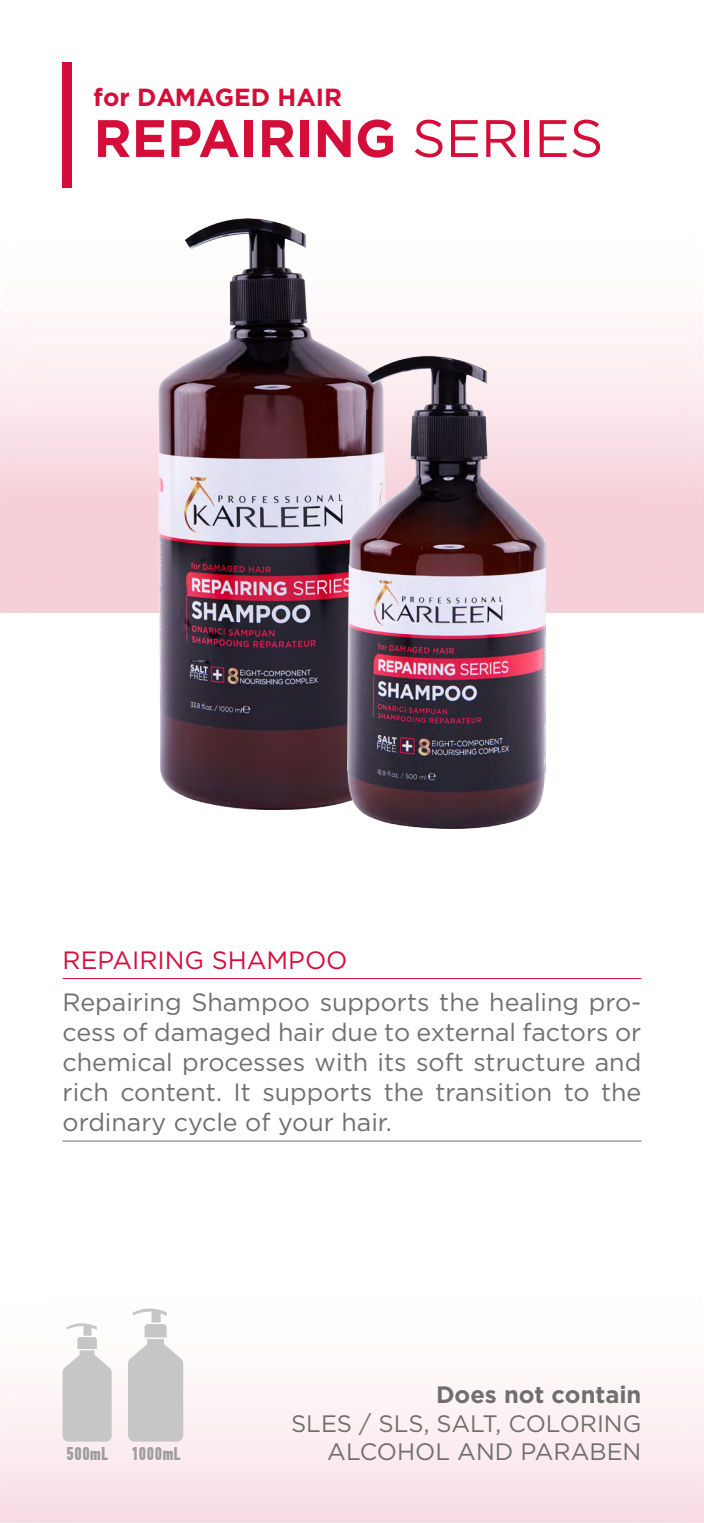
<style>
.page{position:relative;width:704px;height:1523px;background:#fff}
.page>*{position:absolute;margin:0;border:0;box-sizing:border-box;transform-origin:0 0}
.t1{font:700 52.56px "Gotham";color:#d40e39}
.t2{font:25px/30px "Gotham";color:#706f6f;text-align:justify}
.t3{font:25px "Gotham";color:#d50d3d}
.t4{font:700 24.75px "Gotham";color:#d40e39}
.t5{font:23.75px/28.5px "Gotham";color:#706f6f;text-align:right}
.t6{font:700 23.75px "Gotham";color:#706f6f}
.t7{font:700 18.44px "PF Din Text Comp Pro";color:#9d9d9c}
.s1{font-weight:400}
</style>
<div class="page">
<div style="left:0;top:188px;width:703px;height:425px;background:linear-gradient(to bottom,#fff,#f5c7d2)"></div>
<div style="left:0;top:1248px;width:703px;height:274px;background:linear-gradient(to bottom,#fff,#f9e1e7)"></div>
<hr style="left:62px;top:978px;width:579px;height:1px;background:#d50d3d">
<hr style="left:62px;top:1140px;width:579px;height:1px;background:#706f6f">
<svg style="left:62px;top:1318px;width:50px;height:123px"></svg>
<svg style="left:128px;top:1303px;width:55px;height:138px"></svg>
<div style="left:62px;top:62px;width:10px;height:126px;background:#d40e39"></div>
<img style="left:158px;top:219px;width:227px;height:590px">
<img style="left:347px;top:356px;width:198px;height:472px">
<p class="t4" style="left:94px;top:83px;width:250px">for DAMAGED HAIR</p>
<h1 class="t1" style="left:94px;top:108px;width:511px">REPAIRING <span class="s1">SERIES</span></h1>
<p class="t3" style="left:62px;top:946px;width:286px">REPAIRING SHAMPOO</p>
<p class="t2" style="left:62px;top:987px;width:580px">Repairing Shampoo supports the healing pro&shy;cess of damaged hair due to external factors or chemical processes with its soft structure and rich content. It supports the transition to the ordinary cycle of your hair.</p>
<p class="t7" style="left:66px;top:1442px;width:116px">500mL 1000mL</p>
<p class="t6" style="left:435px;top:1381px;width:207px">Does not contain</p>
<p class="t5" style="left:291px;top:1408px;width:351px">SLES / SLS, SALT, COLORING<br>ALCOHOL AND PARABEN</p>
</div>
